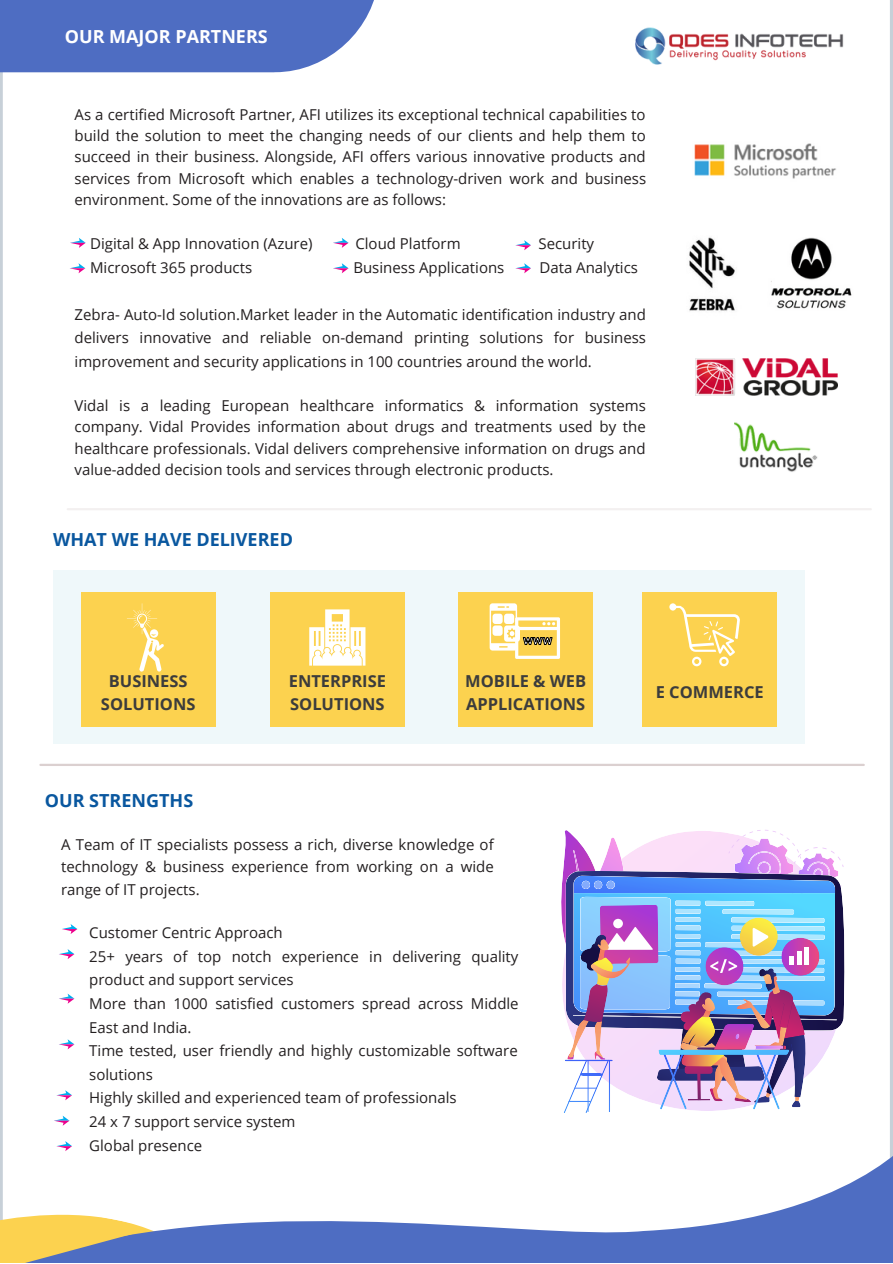
<style>
.page{position:relative;width:893px;height:1264px;background:#fff}
.page>*{position:absolute;margin:0;border:0;box-sizing:border-box;transform-origin:0 0}
.t1{font:700 18px "Open Sans";color:#09579f}
.t2{font:700 18px "Open Sans";color:#fff}
.t3{font:700 16.5px/22.5px "Open Sans";color:#3c3c3c}
.t4{font:15px/23.5px "Open Sans";color:#231f20;text-align:justify}
</style>
<div class="page">
<hr style="left:0;top:0;width:3px;height:1259px;background:#c7d0d8">
<div style="left:0;top:0;width:397px;height:72px;background:#4e6dc2"></div>
<hr style="left:889px;top:0;width:3px;height:1259px;background:#c7d0d8">
<svg style="left:0;top:1117px;width:892px;height:145px"></svg>
<div style="left:53px;top:570px;width:751px;height:173px;background:#eff8fa"></div>
<div style="left:81px;top:592px;width:134px;height:134px;background:#fcd24f"></div>
<div style="left:270px;top:592px;width:134px;height:134px;background:#fcd24f"></div>
<div style="left:458px;top:592px;width:134px;height:134px;background:#fcd24f"></div>
<svg style="left:127px;top:603px;width:37px;height:69px"></svg>
<svg style="left:309px;top:609px;width:56px;height:56px"></svg>
<div style="left:642px;top:592px;width:134px;height:134px;background:#fcd24f"></div>
<svg style="left:489px;top:603px;width:71px;height:56px"></svg>
<svg style="left:669px;top:603px;width:71px;height:63px"></svg>
<svg style="left:561px;top:829px;width:283px;height:284px"></svg>
<div style="left:796px;top:951px;width:5px;height:13px;background:#fff"></div>
<div style="left:804px;top:946px;width:5px;height:18px;background:#fff"></div>
<hr style="left:68px;top:508px;width:802px;height:2px;background:#dbd0d0">
<hr style="left:40px;top:763px;width:823px;height:3px;background:#dbd0d0">
<img style="left:689px;top:237px;width:46px;height:74px">
<img style="left:696px;top:358px;width:141px;height:37px">
<img style="left:771px;top:238px;width:81px;height:71px">
<img style="left:734px;top:422px;width:84px;height:50px">
<img style="left:694px;top:143px;width:142px;height:36px">
<svg style="left:70px;top:263px;width:15px;height:10px"></svg>
<svg style="left:70px;top:238px;width:16px;height:10px"></svg>
<svg style="left:333px;top:238px;width:15px;height:10px"></svg>
<svg style="left:62px;top:924px;width:15px;height:10px"></svg>
<svg style="left:59px;top:949px;width:15px;height:10px"></svg>
<svg style="left:59px;top:993px;width:15px;height:10px"></svg>
<svg style="left:59px;top:1039px;width:15px;height:10px"></svg>
<svg style="left:56px;top:1090px;width:16px;height:10px"></svg>
<svg style="left:54px;top:1115px;width:15px;height:10px"></svg>
<svg style="left:56px;top:1141px;width:16px;height:10px"></svg>
<svg style="left:333px;top:263px;width:15px;height:10px"></svg>
<svg style="left:515px;top:240px;width:16px;height:10px"></svg>
<svg style="left:515px;top:263px;width:16px;height:10px"></svg>
<img style="left:635px;top:27px;width:209px;height:38px">
<p class="t2" style="left:65px;top:23px;width:204px">OUR MAJOR PARTNERS</p>
<p class="t4" style="left:74px;top:103px;width:573px;line-height:21.3px">As a certified Microsoft Partner, AFI utilizes its exceptional technical capabilities to build the solution to meet the changing needs of our clients and help them to succeed in their business. Alongside, AFI offers various innovative products and services from Microsoft which enables a technology-driven work and business environment. Some of the innovations are as follows:</p>
<p class="t4" style="left:90px;top:231px;width:224px">Digital &amp; App Innovation (Azure)</p>
<p class="t4" style="left:355px;top:231px;width:107px">Cloud Platform</p>
<p class="t4" style="left:538px;top:231px;width:57px">Security</p>
<p class="t4" style="left:90px;top:255px;width:163px">Microsoft 365 products</p>
<p class="t4" style="left:353px;top:255px;width:152px">Business Applications</p>
<p class="t4" style="left:539px;top:255px;width:100px">Data Analytics</p>
<p class="t4" style="left:74px;top:302px;width:573px">Zebra- Auto-Id solution.Market leader in the Automatic identification industry and delivers innovative and reliable on-demand printing solutions for business improvement and security applications in 100 countries around the world.</p>
<p class="t4" style="left:74px;top:394px;width:573px;line-height:21.3px">Vidal is a leading European healthcare informatics &amp; information systems company. Vidal Provides information about drugs and treatments used by the healthcare professionals. Vidal delivers comprehensive information on drugs and value-added decision tools and services through electronic products.</p>
<p class="t1" style="left:53px;top:527px;width:241px">WHAT WE HAVE DELIVERED</p>
<p class="t3" style="left:101px;top:669px;width:96px;text-align:center">BUSINESS<br>SOLUTIONS</p>
<p class="t3" style="left:289px;top:669px;width:99px">ENTERPRISE<br>SOLUTIONS</p>
<p class="t3" style="left:465px;top:669px;width:122px">MOBILE &amp; WEB<br>APPLICATIONS</p>
<p class="t3" style="left:655px;top:680px;width:110px">E COMMERCE</p>
<p class="t1" style="left:45px;top:787px;width:150px">OUR STRENGTHS</p>
<p class="t4" style="left:61px;top:832px;width:434px;line-height:22.5px">A Team of IT specialists possess a rich, diverse knowledge of technology &amp; business experience from working on a wide range of IT projects.</p>
<p class="t4" style="left:89px;top:920px;width:431px;text-align:left">Customer Centric Approach<br>25+ years of top notch experience in delivering quality product and support services<br>More than 1000 satisfied customers spread across Middle East and India.<br>Time tested, user friendly and highly customizable software solutions<br>Highly skilled and experienced team of professionals<br>24 x 7 support service system<br>Global presence</p>
</div>
